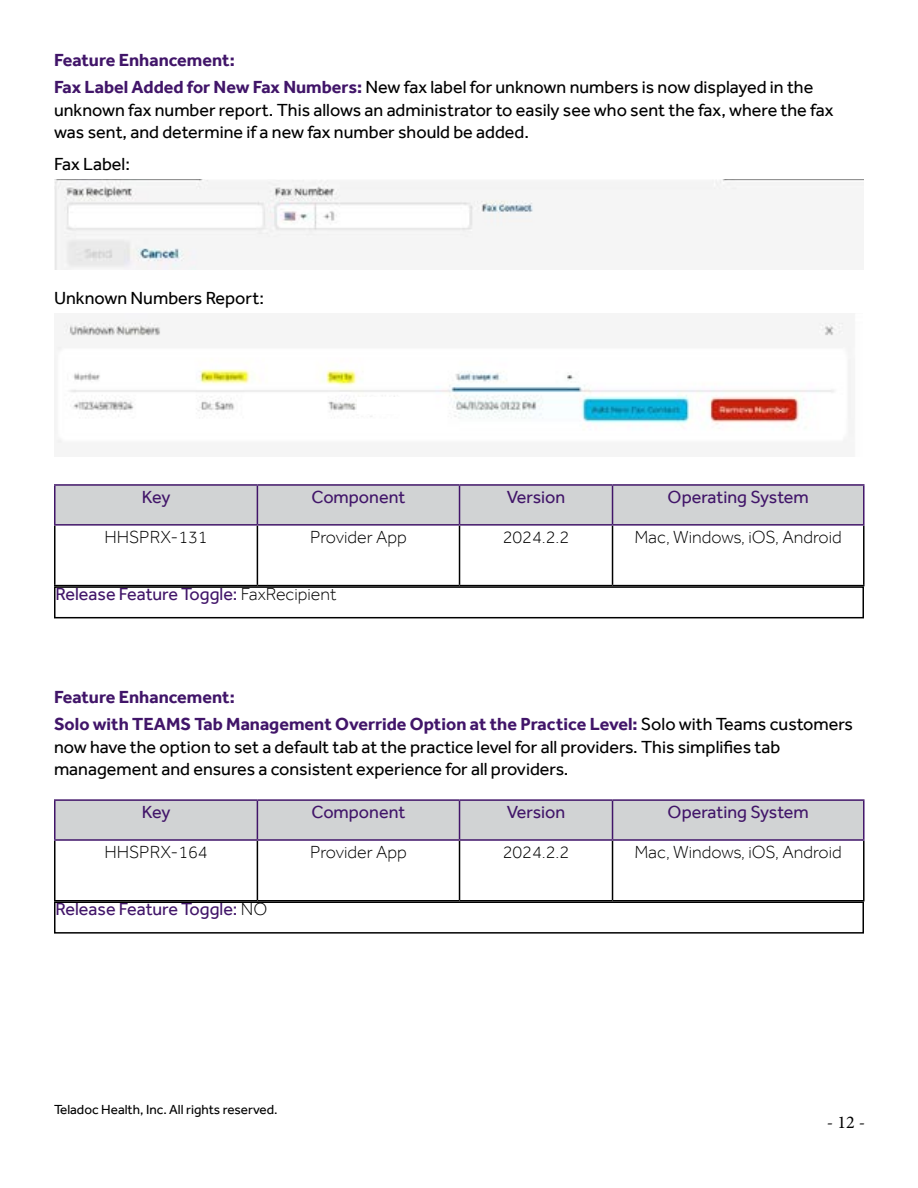
<style>
.page{position:relative;width:918px;height:1188px;background:#fff}
.page>*{position:absolute;margin:0;border:0;box-sizing:border-box;transform-origin:0 0}
.t1{font:18px/22.5px "Effra";color:#000}
.t2{font:700 18px/27px "Effra";color:#411569}
.t3{font:18px "Effra";color:#411569}
.t4{font:300 18px "Effra";color:#000}
.t5{font:18px "Minion Pro";color:#000}
.t6{font:13.5px "Effra";color:#000}
.s1{font-weight:400;color:#000}
.s2{font-weight:300;color:#000}
</style>
<div class="page">
<img style="left:54px;top:179px;width:810px;height:91px">
<img style="left:54px;top:313px;width:800px;height:130px">
<div style="left:56px;top:486px;width:807px;height:38px;background:#d1d3d4"></div>
<hr style="left:54px;top:526px;width:2px;height:59px;background:#000">
<hr style="left:257px;top:526px;width:1px;height:59px;background:#000">
<hr style="left:459px;top:526px;width:1px;height:59px;background:#000">
<hr style="left:612px;top:526px;width:1px;height:59px;background:#000">
<hr style="left:863px;top:526px;width:2px;height:59px;background:#000">
<hr style="left:54px;top:585px;width:203px;height:1px;background:#000">
<hr style="left:257px;top:585px;width:203px;height:1px;background:#000">
<hr style="left:460px;top:585px;width:153px;height:1px;background:#000">
<hr style="left:613px;top:585px;width:252px;height:1px;background:#000">
<hr style="left:54px;top:484px;width:203px;height:2px;background:#411569">
<hr style="left:54px;top:486px;width:2px;height:38px;background:#411569">
<hr style="left:257px;top:484px;width:203px;height:2px;background:#411569">
<hr style="left:257px;top:486px;width:1px;height:38px;background:#411569">
<hr style="left:460px;top:484px;width:153px;height:2px;background:#411569">
<hr style="left:459px;top:486px;width:1px;height:38px;background:#411569">
<hr style="left:613px;top:484px;width:252px;height:2px;background:#411569">
<hr style="left:612px;top:486px;width:1px;height:38px;background:#411569">
<hr style="left:863px;top:486px;width:2px;height:38px;background:#411569">
<hr style="left:54px;top:524px;width:203px;height:2px;background:#411569">
<hr style="left:257px;top:524px;width:203px;height:2px;background:#411569">
<hr style="left:460px;top:524px;width:153px;height:2px;background:#411569">
<hr style="left:613px;top:524px;width:252px;height:2px;background:#411569">
<div style="left:54px;top:586px;width:810px;height:32px;border:2px solid #000"></div>
<div style="left:357px;top:397px;width:61px;height:16px;background:#fff"></div>
<div style="left:56px;top:801px;width:807px;height:38px;background:#d1d3d4"></div>
<hr style="left:54px;top:841px;width:2px;height:59px;background:#000">
<hr style="left:257px;top:841px;width:1px;height:59px;background:#000">
<hr style="left:459px;top:841px;width:1px;height:59px;background:#000">
<hr style="left:612px;top:841px;width:1px;height:59px;background:#000">
<hr style="left:863px;top:841px;width:2px;height:59px;background:#000">
<hr style="left:54px;top:900px;width:203px;height:2px;background:#000">
<hr style="left:257px;top:900px;width:203px;height:2px;background:#000">
<hr style="left:460px;top:900px;width:153px;height:2px;background:#000">
<hr style="left:613px;top:900px;width:252px;height:2px;background:#000">
<hr style="left:54px;top:799px;width:203px;height:2px;background:#411569">
<hr style="left:54px;top:801px;width:2px;height:38px;background:#411569">
<hr style="left:257px;top:799px;width:203px;height:2px;background:#411569">
<hr style="left:257px;top:801px;width:1px;height:38px;background:#411569">
<hr style="left:460px;top:799px;width:153px;height:2px;background:#411569">
<hr style="left:459px;top:801px;width:1px;height:38px;background:#411569">
<hr style="left:613px;top:799px;width:252px;height:2px;background:#411569">
<hr style="left:612px;top:801px;width:1px;height:38px;background:#411569">
<hr style="left:863px;top:801px;width:2px;height:38px;background:#411569">
<hr style="left:54px;top:839px;width:203px;height:2px;background:#411569">
<hr style="left:257px;top:839px;width:203px;height:2px;background:#411569">
<hr style="left:460px;top:839px;width:153px;height:2px;background:#411569">
<hr style="left:613px;top:839px;width:252px;height:2px;background:#411569">
<div style="left:54px;top:902px;width:810px;height:32px;border:2px solid #000"></div>
<p class="t2" style="left:54px;top:46px;width:761px">Feature Enhancement:<br>Fax Label Added for New Fax Numbers: <span class="s1">New fax label for unknown numbers is now displayed in the</span></p>
<p class="t1" style="left:54px;top:98px;width:781px">unknown fax number report. This allows an administrator to easily see who sent the fax, where the fax was sent, and determine if a new fax number should be added.</p>
<p class="t1" style="left:54px;top:153px;width:77px">Fax Label:</p>
<p class="t1" style="left:54px;top:286px;width:212px">Unknown Numbers Report:</p>
<p class="t3" style="left:142px;top:486px;width:30px">Key</p>
<p class="t3" style="left:312px;top:486px;width:95px">Component</p>
<p class="t3" style="left:507px;top:486px;width:60px">Version</p>
<p class="t3" style="left:668px;top:486px;width:143px">Operating System</p>
<p class="t4" style="left:104px;top:526px;width:105px">HHSPRX-131</p>
<p class="t4" style="left:310px;top:526px;width:98px">Provider App</p>
<p class="t4" style="left:503px;top:526px;width:68px">2024.2.2</p>
<p class="t4" style="left:634px;top:526px;width:209px">Mac, Windows, iOS, Android</p>
<p class="t3" style="left:56px;top:583px;width:283px">Release Feature Toggle: <span class="s2">FaxRecipient</span></p>
<p class="t2" style="left:54px;top:683px;width:801px">Feature Enhancement:<br>Solo with TEAMS Tab Management Override Option at the Practice Level: <span class="s1">Solo with Teams customers</span></p>
<p class="t1" style="left:54px;top:735px;width:728px">now have the option to set a default tab at the practice level for all providers. This simplifies tab management and ensures a consistent experience for all providers.</p>
<p class="t3" style="left:142px;top:801px;width:30px">Key</p>
<p class="t3" style="left:312px;top:801px;width:95px">Component</p>
<p class="t3" style="left:507px;top:801px;width:60px">Version</p>
<p class="t3" style="left:668px;top:801px;width:143px">Operating System</p>
<p class="t4" style="left:104px;top:841px;width:105px">HHSPRX-164</p>
<p class="t4" style="left:310px;top:841px;width:98px">Provider App</p>
<p class="t4" style="left:503px;top:841px;width:68px">2024.2.2</p>
<p class="t4" style="left:634px;top:841px;width:209px">Mac, Windows, iOS, Android</p>
<p class="t3" style="left:56px;top:898px;width:213px">Release Feature Toggle: <span class="s2">NO</span></p>
<p class="t6" style="left:54px;top:1102px;width:225px">Teladoc Health, Inc. All rights reserved.</p>
<p class="t5" style="left:827px;top:1110px;width:40px">- 12 -</p>
</div>
